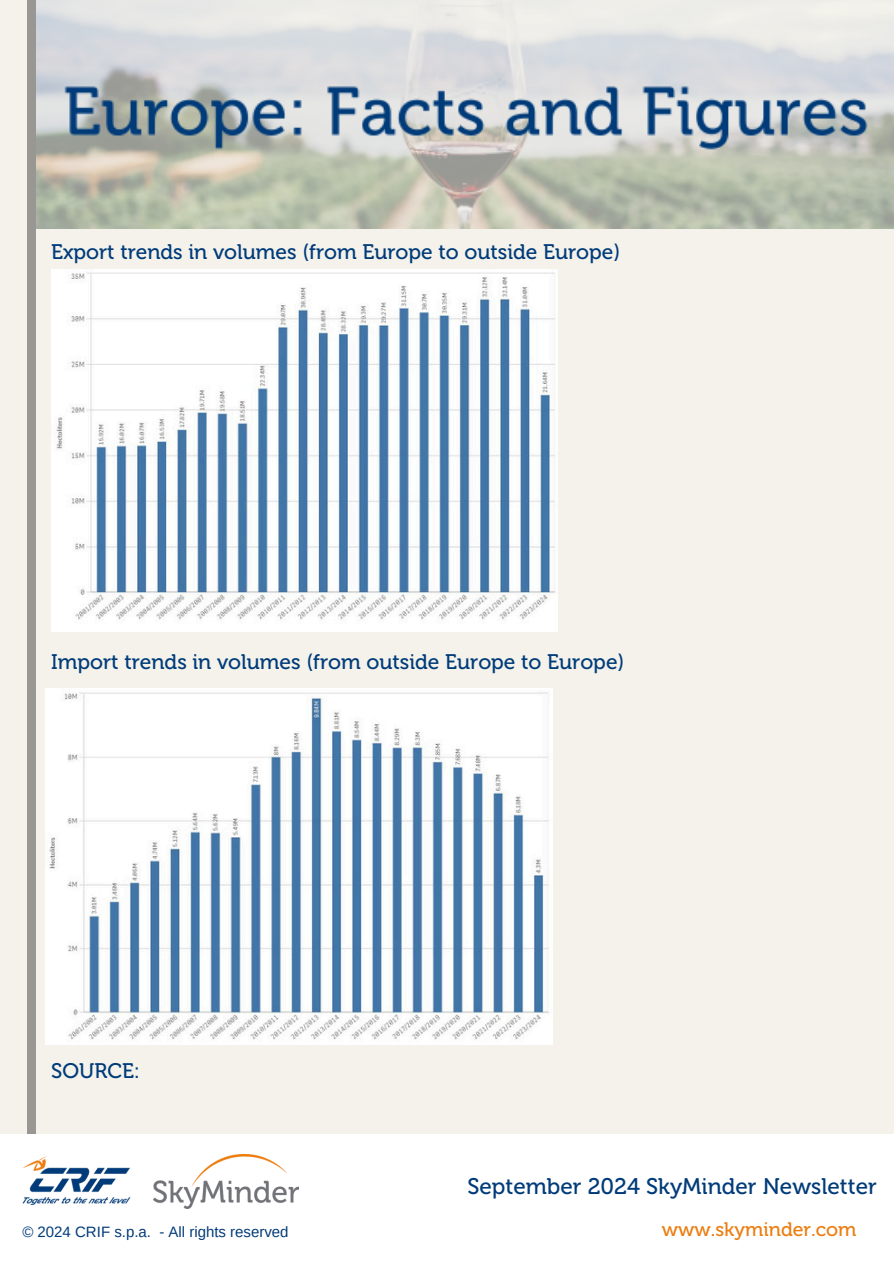
<style>
.page{position:relative;width:894px;height:1264px;background:#fff}
.page>*{position:absolute;margin:0;border:0;box-sizing:border-box;transform-origin:0 0}
.t1{font:22.5px "Museo 500";color:#003b79}
.t2{font:21px "Museo 500";color:#003b79}
.t3{font:19.5px "Museo 500";color:#ec7d11}
.t4{font:15px "Arimo";color:#003b79}
</style>
<div class="page">
<div style="left:0;top:0;width:893px;height:1263px;background:#f4f2eb"></div>
<div style="left:0;top:1133px;width:893px;height:130px;background:#fff"></div>
<img style="left:23px;top:1156px;width:108px;height:49px">
<div style="left:27px;top:0;width:9px;height:1133px;background:#989794"></div>
<img style="left:154px;top:1154px;width:145px;height:54px">
<img style="left:37px;top:0;width:856px;height:228px">
<img style="left:51px;top:269px;width:506px;height:362px">
<img style="left:45px;top:688px;width:507px;height:356px">
<h2 class="t2" style="left:51px;top:239px;width:570px">Export trends in volumes (from Europe to outside Europe)</h2>
<h1 class="t2" style="left:51px;top:649px;width:574px">Import trends in volumes (from outside Europe to Europe)</h1>
<p class="t2" style="left:51px;top:1058px;width:90px">SOURCE:</p>
<h2 class="t1" style="left:467px;top:1173px;width:411px">September 2024 SkyMinder Newsletter</h2>
<p class="t4" style="left:22px;top:1223px;width:268px">© 2024 CRIF s.p.a. - All rights reserved</p>
<p class="t3" style="left:661px;top:1217px;width:196px">www.skyminder.com</p>
</div>
